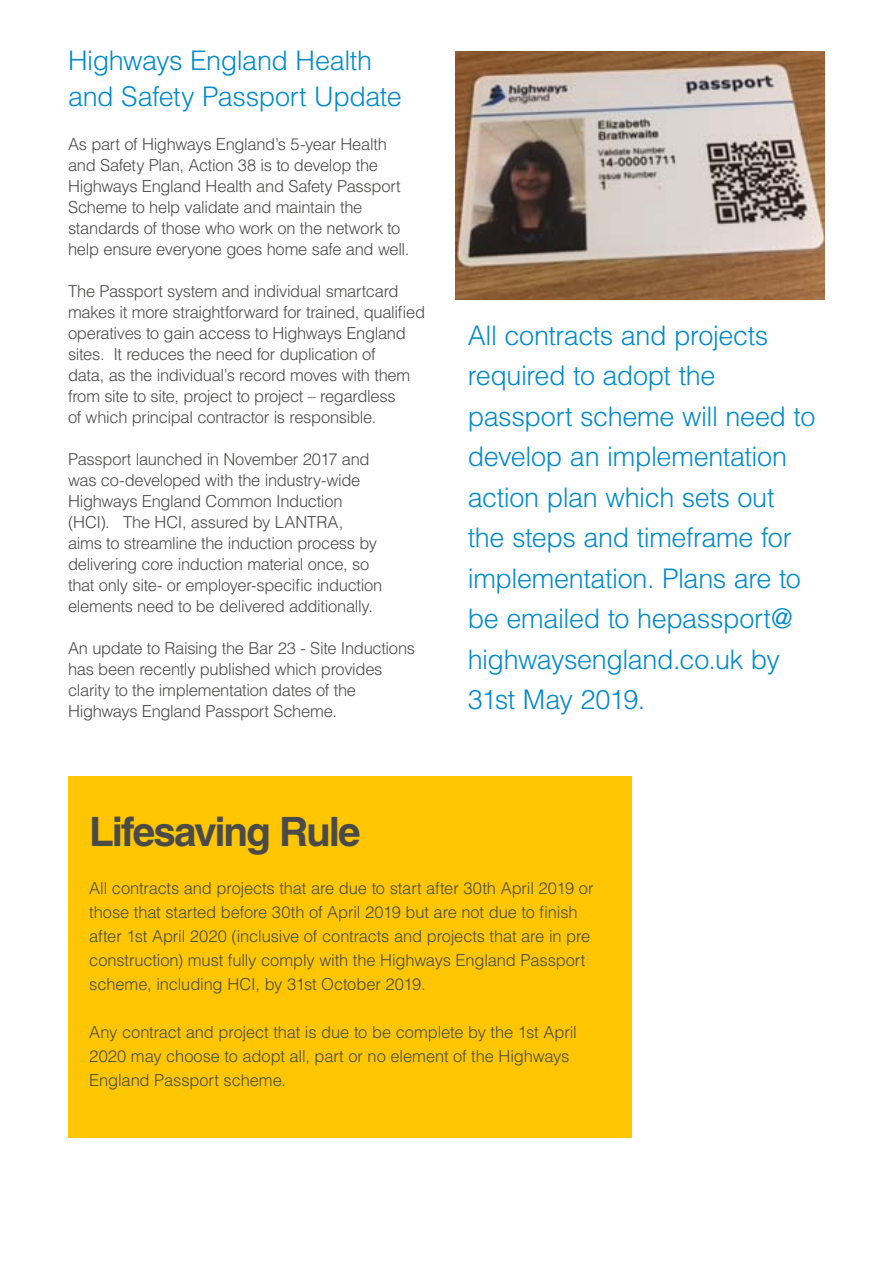
<style>
.page{position:relative;width:893px;height:1263px;background:#fff}
.page>*{position:absolute;margin:0;border:0;box-sizing:border-box;transform-origin:0 0}
.t1{font:700 40.5px "Helvetica LT Std";letter-spacing:-.05em;color:#4a4a49}
.t2{font:300 27px/40.5px "Helvetica LT Std";letter-spacing:-.015em;color:#008bcb}
.t3{font:300 16.5px/21px "Helvetica LT Std";letter-spacing:-.015em;color:#4a4a49}
</style>
<div class="page">
<div style="left:68px;top:776px;width:563px;height:361px;background:#fdc600"></div>
<img style="left:455px;top:51px;width:370px;height:249px">
<h2 class="t2" style="left:68px;top:43px;width:335px;line-height:36px">Highways England Health and Safety Passport Update</h2>
<p class="t3" style="left:68px;top:133px;width:343px">As part of Highways England’s 5-year Health and Safety Plan, Action 38 is to develop the Highways England Health and Safety Passport Scheme to help validate and maintain the standards of those who work on the network to help ensure everyone goes home safe and well.</p>
<p class="t3" style="left:68px;top:280px;width:359px">The Passport system and individual smartcard makes it more straightforward for trained, qualified operatives to gain access to Highways England sites. It reduces the need for duplication of<br>data, as the individual’s record moves with them from site to site, project to project – regardless<br>of which principal contractor is responsible.</p>
<p class="t3" style="left:68px;top:448px;width:316px">Passport launched in November 2017 and was co-developed with the industry-wide Highways England Common Induction (HCI). The HCI, assured by LANTRA,<br>aims to streamline the induction process by delivering core induction material once, so that only site- or employer-specific induction elements need to be delivered additionally.</p>
<p class="t3" style="left:68px;top:638px;width:349px">An update to Raising the Bar 23 - Site Inductions has been recently published which provides clarity to the implementation dates of the Highways England Passport Scheme.</p>
<p class="t2" style="left:468px;top:315px;width:349px">All contracts and projects required to adopt the passport scheme will need to develop an implementation action plan which sets out the steps and timeframe for implementation. Plans are to be emailed to hepassport@ highwaysengland.co.uk by<br>31st May 2019.</p>
<h1 class="t1" style="left:89px;top:807px;width:273px">Lifesaving Rule</h1>
<p class="t3" style="left:89px;top:876px;width:506px;line-height:24px">All contracts and projects that are due to start after 30th April 2019 or those that started before 30th of April 2019 but are not due to finish after 1st April 2020 (inclusive of contracts and projects that are in pre construction) must fully comply with the Highways England Passport scheme, including HCI, by 31st October 2019.</p>
<p class="t3" style="left:89px;top:1020px;width:489px;line-height:24px">Any contract and project that is due to be complete by the 1st April<br>2020 may choose to adopt all, part or no element of the Highways<br>England Passport scheme.</p>
</div>
